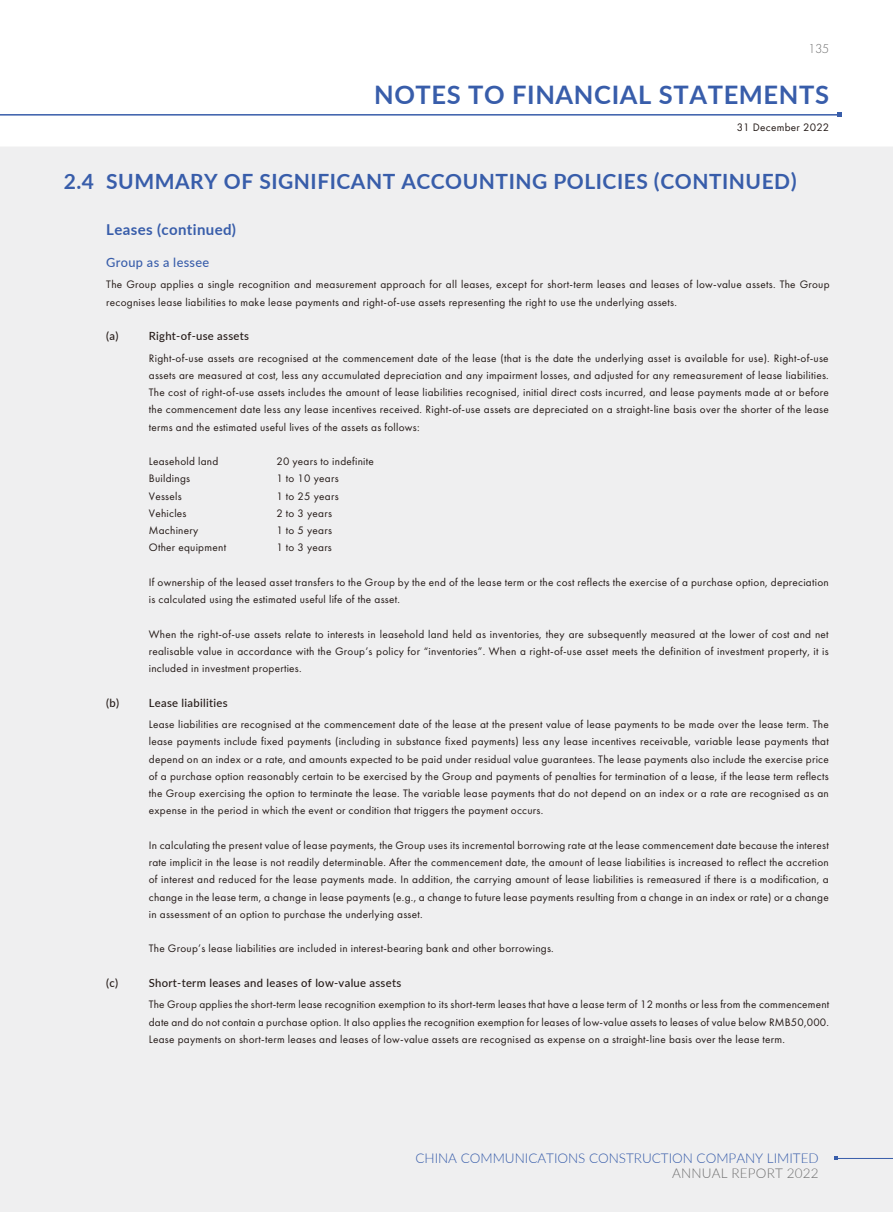
<style>
.page{position:relative;width:893px;height:1212px;background:#fff}
.page>*{position:absolute;margin:0;border:0;box-sizing:border-box;transform-origin:0 0}
.t1{font:700 25.5px "Lato";letter-spacing:.025em;color:#385daa}
.t2{font:700 21px "Lato";letter-spacing:.025em;color:#385daa}
.t3{font:700 15px "Lato";letter-spacing:.025em;color:#385daa}
.t4{font:300 13.5px "Lato";letter-spacing:-.005em;color:#385daa}
.t5{font:300 13.5px "Lato";letter-spacing:.01em;color:#727272}
.t6{font:300 13.5px "Futura PT";color:#727272}
.t7{font:500 12.75px "Lato";letter-spacing:.025em;color:#385daa}
.t8{font:11.25px/17.2px "Futura PT";letter-spacing:.025em;color:#231916;text-align:justify}
.t9{font:500 11.25px "Lato";letter-spacing:.025em;color:#231916}
</style>
<div class="page">
<div style="left:0;top:147px;width:893px;height:1065px;background:#efeff0"></div>
<hr style="left:0;top:114px;width:840px;height:2px;background:#385daa">
<svg style="left:838px;top:113px;width:4px;height:4px"></svg>
<hr style="left:836px;top:1158px;width:57px;height:1px;background:#385daa">
<p class="t6" style="left:808px;top:40px;width:22px">135</p>
<h1 class="t1" style="left:374px;top:76px;width:456px">NOTES TO FINANCIAL STATEMENTS</h1>
<p class="t8" style="left:737px;top:119px;width:94px">31 December 2022</p>
<h2 class="t2" style="left:64px;top:166px;width:734px">2.4 SUMMARY OF SIGNIFICANT ACCOUNTING POLICIES (CONTINUED)</h2>
<h3 class="t3" style="left:106px;top:219px;width:131px">Leases (continued)</h3>
<p class="t7" style="left:106px;top:253px;width:104px">Group as a lessee</p>
<p class="t8" style="left:106px;top:276px;width:725px">The Group applies a single recognition and measurement approach for all leases, except for short-term leases and leases of low-value assets. The Group recognises lease liabilities to make lease payments and right-of-use assets representing the right to use the underlying assets.</p>
<p class="t9" style="left:106px;top:328px;width:14px">(a)</p>
<p class="t9" style="left:149px;top:328px;width:102px">Right-of-use assets</p>
<p class="t8" style="left:149px;top:349px;width:681px">Right-of-use assets are recognised at the commencement date of the lease (that is the date the underlying asset is available for use). Right-of-use assets are measured at cost, less any accumulated depreciation and any impairment losses, and adjusted for any remeasurement of lease liabilities.<br>The cost of right-of-use assets includes the amount of lease liabilities recognised, initial direct costs incurred, and lease payments made at or before the commencement date less any lease incentives received. Right-of-use assets are depreciated on a straight-line basis over the shorter of the lease terms and the estimated useful lives of the assets as follows:</p>
<p class="t8" style="left:149px;top:453px;width:71px">Leasehold land</p>
<p class="t8" style="left:276px;top:453px;width:99px">20 years to indefinite</p>
<p class="t8" style="left:149px;top:470px;width:43px">Buildings</p>
<p class="t8" style="left:276px;top:470px;width:64px">1 to 10 years</p>
<p class="t8" style="left:149px;top:487px;width:34px">Vessels</p>
<p class="t8" style="left:276px;top:487px;width:64px">1 to 25 years</p>
<p class="t8" style="left:149px;top:504px;width:39px">Vehicles</p>
<p class="t8" style="left:276px;top:504px;width:57px">2 to 3 years</p>
<p class="t8" style="left:149px;top:522px;width:51px">Machinery</p>
<p class="t8" style="left:276px;top:522px;width:57px">1 to 5 years</p>
<p class="t8" style="left:149px;top:539px;width:79px">Other equipment</p>
<p class="t8" style="left:276px;top:539px;width:57px">1 to 3 years</p>
<p class="t8" style="left:149px;top:573px;width:681px">If ownership of the leased asset transfers to the Group by the end of the lease term or the cost reflects the exercise of a purchase option, depreciation is calculated using the estimated useful life of the asset.</p>
<p class="t8" style="left:149px;top:625px;width:681px">When the right-of-use assets relate to interests in leasehold land held as inventories, they are subsequently measured at the lower of cost and net realisable value in accordance with the Group’s policy for “inventories”. When a right-of-use asset meets the definition of investment property, it is included in investment properties.</p>
<p class="t9" style="left:106px;top:694px;width:14px">(b)</p>
<p class="t9" style="left:149px;top:694px;width:80px">Lease liabilities</p>
<p class="t8" style="left:149px;top:716px;width:682px">Lease liabilities are recognised at the commencement date of the lease at the present value of lease payments to be made over the lease term. The lease payments include fixed payments (including in substance fixed payments) less any lease incentives receivable, variable lease payments that depend on an index or a rate, and amounts expected to be paid under residual value guarantees. The lease payments also include the exercise price of a purchase option reasonably certain to be exercised by the Group and payments of penalties for termination of a lease, if the lease term reflects the Group exercising the option to terminate the lease. The variable lease payments that do not depend on an index or a rate are recognised as an expense in the period in which the event or condition that triggers the payment occurs.</p>
<p class="t8" style="left:149px;top:836px;width:681px">In calculating the present value of lease payments, the Group uses its incremental borrowing rate at the lease commencement date because the interest rate implicit in the lease is not readily determinable. After the commencement date, the amount of lease liabilities is increased to reflect the accretion of interest and reduced for the lease payments made. In addition, the carrying amount of lease liabilities is remeasured if there is a modification, a change in the lease term, a change in lease payments (e.g., a change to future lease payments resulting from a change in an index or rate) or a change in assessment of an option to purchase the underlying asset.</p>
<p class="t8" style="left:149px;top:940px;width:407px">The Group’s lease liabilities are included in interest-bearing bank and other borrowings.</p>
<p class="t9" style="left:106px;top:975px;width:14px">(c)</p>
<p class="t9" style="left:149px;top:975px;width:254px">Short-term leases and leases of low-value assets</p>
<p class="t8" style="left:149px;top:996px;width:682px">The Group applies the short-term lease recognition exemption to its short-term leases that have a lease term of 12 months or less from the commencement date and do not contain a purchase option. It also applies the recognition exemption for leases of low-value assets to leases of value below RMB50,000.<br>Lease payments on short-term leases and leases of low-value assets are recognised as expense on a straight-line basis over the lease term.</p>
<p class="t4" style="left:415px;top:1148px;width:405px">CHINA COMMUNICATIONS CONSTRUCTION COMPANY LIMITED</p>
<p class="t5" style="left:672px;top:1163px;width:148px">ANNUAL REPORT 2022</p>
</div>
